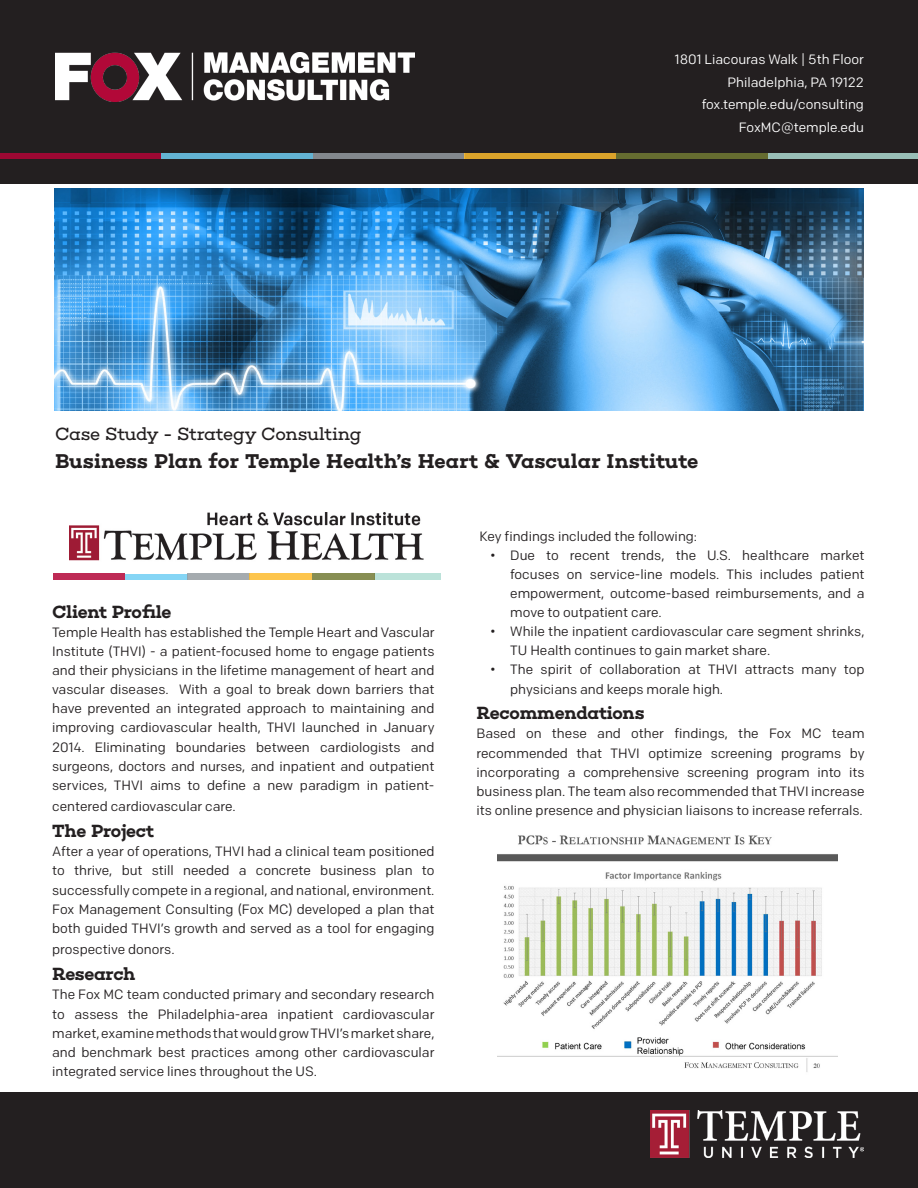
<style>
.page{position:relative;width:918px;height:1188px;background:#fff}
.page>*{position:absolute;margin:0;border:0;box-sizing:border-box;transform-origin:0 0}
.t1{font:600 20.4px "Choplin";color:#231f20}
.Section_Header{font:600 18px "Choplin";letter-spacing:-.02em;color:#231f20}
.Case_Study{font:18px "Choplin";letter-spacing:-.02em;color:#231f20}
.Body{font:13.5px/19.2px "Colfax";color:#231f20;text-align:justify}
.t2{font:13.5px "Colfax";color:#fff}
</style>
<div class="page">
<div style="left:0;top:1093px;width:918px;height:95px;background:#231f20"></div>
<img style="left:650px;top:1111px;width:214px;height:46px">
<div style="left:0;top:0;width:918px;height:183px;background:#231f20"></div>
<div style="left:161px;top:153px;width:152px;height:6px;background:#63b3d3"></div>
<div style="left:313px;top:153px;width:151px;height:6px;background:#83888d"></div>
<div style="left:0;top:153px;width:161px;height:6px;background:#9c0833"></div>
<div style="left:464px;top:153px;width:152px;height:6px;background:#dba32b"></div>
<div style="left:768px;top:153px;width:150px;height:6px;background:#99bfb7"></div>
<div style="left:616px;top:153px;width:152px;height:6px;background:#656c30"></div>
<img style="left:55px;top:53px;width:360px;height:49px">
<img style="left:54px;top:189px;width:810px;height:221px">
<img style="left:70px;top:512px;width:354px;height:49px">
<div style="left:125px;top:574px;width:62px;height:6px;background:#85d5f5"></div>
<div style="left:187px;top:574px;width:63px;height:6px;background:#a5abaf"></div>
<div style="left:54px;top:574px;width:71px;height:6px;background:#be2a55"></div>
<div style="left:250px;top:574px;width:62px;height:6px;background:#fdc54d"></div>
<div style="left:374px;top:574px;width:67px;height:6px;background:#bbe2d9"></div>
<div style="left:312px;top:574px;width:62px;height:6px;background:#878e53"></div>
<img style="left:498px;top:835px;width:340px;height:237px">
<p class="t2" style="left:675px;top:51px;width:191px">1801 Liacouras Walk | 5th Floor</p>
<p class="t2" style="left:727px;top:74px;width:138px">Philadelphia, PA 19122</p>
<p class="t2" style="left:702px;top:96px;width:164px">fox.temple.edu/consulting</p>
<p class="t2" style="left:739px;top:119px;width:127px">FoxMC@temple.edu</p>
<p class="Case_Study" style="left:55px;top:423px;width:308px">Case Study - Strategy Consulting</p>
<p class="t1" style="left:55px;top:449px;width:645px">Business Plan for Temple Health’s Heart &amp; Vascular Institute</p>
<p class="Section_Header" style="left:52px;top:601px;width:121px">Client Profile</p>
<p class="Body" style="left:52px;top:622px;width:384px">Temple Health has established the Temple Heart and Vascular Institute (THVI) - a patient-focused home to engage patients and their physicians in the lifetime management of heart and vascular diseases. With a goal to break down barriers that have prevented an integrated approach to maintaining and improving cardiovascular health, THVI launched in January 2014. Eliminating boundaries between cardiologists and surgeons, doctors and nurses, and inpatient and outpatient services, THVI aims to define a new paradigm in patient-</p>
<p class="Body" style="left:52px;top:797px;width:185px">centered cardiovascular care.</p>
<p class="Section_Header" style="left:52px;top:820px;width:104px">The Project</p>
<p class="Body" style="left:52px;top:842px;width:384px">After a year of operations, THVI had a clinical team positioned to thrive, but still needed a concrete business plan to successfully compete in a regional, and national, environment.<br>Fox Management Consulting (Fox MC) developed a plan that both guided THVI’s growth and served as a tool for engaging</p>
<p class="Body" style="left:52px;top:940px;width:124px">prospective donors.</p>
<p class="Section_Header" style="left:52px;top:963px;width:85px">Research</p>
<p class="Body" style="left:52px;top:985px;width:384px">The Fox MC team conducted primary and secondary research to assess the Philadelphia-area inpatient cardiovascular market, examine methods that would grow THVI’s market share, and benchmark best practices among other cardiovascular integrated service lines throughout the US.</p>
<p class="Body" style="left:479px;top:526px;width:219px">Key findings included the following:</p>
<p class="Body" style="left:510px;top:545px;width:356px;text-indent:-20px">• Due to recent trends, the U.S. healthcare market focuses on service-line models. This includes patient empowerment, outcome-based reimbursements, and a move to outpatient care.</p>
<p class="Body" style="left:510px;top:622px;width:356px;text-indent:-20px">• While the inpatient cardiovascular care segment shrinks,<br>TU Health continues to gain market share.</p>
<p class="Body" style="left:510px;top:660px;width:356px;text-indent:-20px">• The spirit of collaboration at THVI attracts many top physicians and keeps morale high.</p>
<p class="Section_Header" style="left:477px;top:703px;width:170px">Recommendations</p>
<p class="Body" style="left:477px;top:724px;width:390px">Based on these and other findings, the Fox MC team recommended that THVI optimize screening programs by incorporating a comprehensive screening program into its business plan. The team also recommended that THVI increase its online presence and physician liaisons to increase referrals.</p>
</div>
